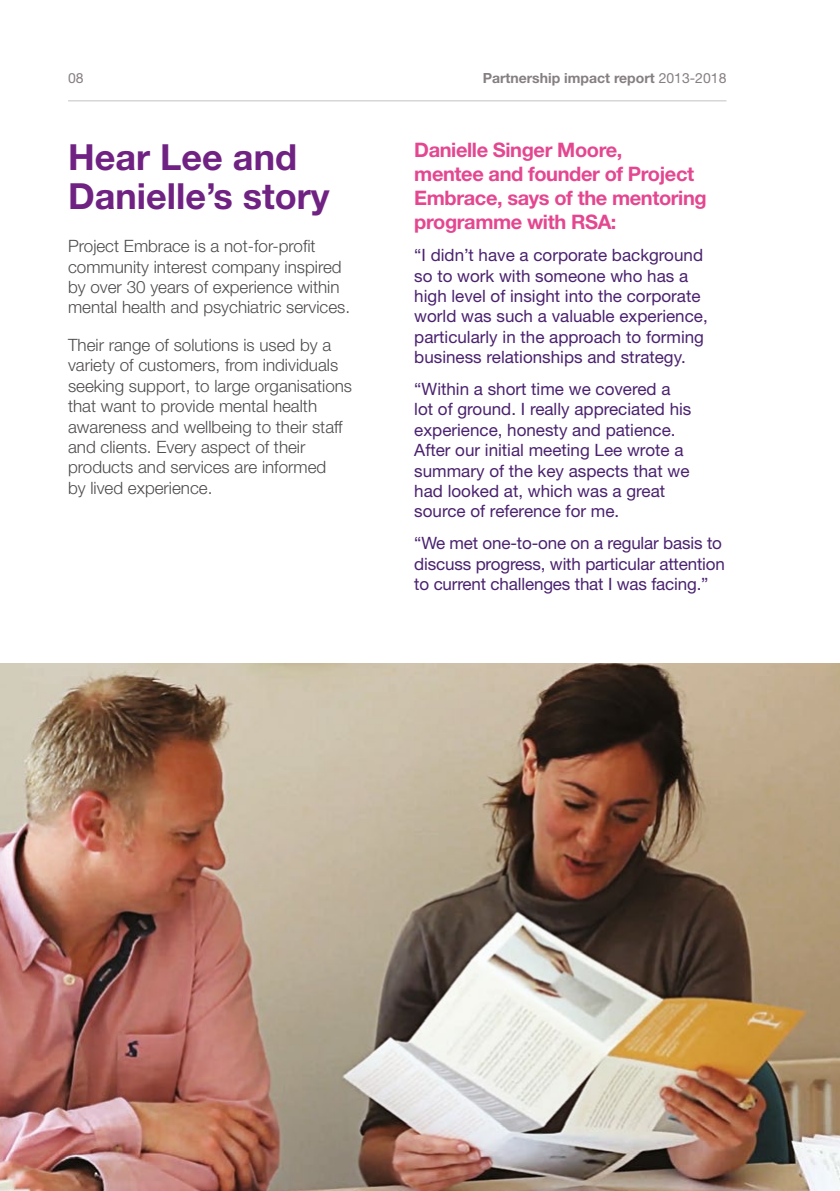
<style>
.page{position:relative;width:840px;height:1191px;background:#fff}
.page>*{position:absolute;margin:0;border:0;box-sizing:border-box;transform-origin:0 0}
.t1{font:700 36px/39.2px "Helvetica Neue";color:#702283}
.t2{font:700 20px/24px "Helvetica Neue";letter-spacing:-.02em;color:#e44790}
.t3{font:17px/20.4px "Helvetica Neue";color:#4a226f}
.t4{font:300 17px/20.4px "Helvetica Neue";color:#4e4b4d}
.t5{font:700 14px "Helvetica Neue";color:#867f82}
.t6{font:14px "Helvetica Neue";color:#867f82}
.s1{font-weight:400}
</style>
<div class="page">
<img style="left:0;top:663px;width:839px;height:528px">
<hr style="left:68px;top:100px;width:658px;height:1px;background:#c5c0c3">
<p class="t6" style="left:68px;top:70px;width:17px">08</p>
<p class="t5" style="left:482px;top:69px;width:245px">Partnership impact report <span class="s1">2013-2018</span></p>
<h1 class="t1" style="left:68px;top:137px;width:263px">Hear Lee and<br>Danielle’s story</h1>
<p class="t4" style="left:68px;top:236px;width:283px">Project Embrace is a not-for-profit community interest company inspired by over 30 years of experience within mental health and psychiatric services.</p>
<p class="t4" style="left:68px;top:334px;width:285px">Their range of solutions is used by a variety of customers, from individuals seeking support, to large organisations that want to provide mental health awareness and wellbeing to their staff and clients. Every aspect of their products and services are informed<br>by lived experience.</p>
<p class="t2" style="left:414px;top:138px;width:294px">Danielle Singer Moore,<br>mentee and founder of Project<br>Embrace, says of the mentoring programme with RSA:</p>
<p class="t3" style="left:414px;top:245px;width:295px">“I didn’t have a corporate background so to work with someone who has a high level of insight into the corporate world was such a valuable experience, particularly in the approach to forming business relationships and strategy.</p>
<p class="t3" style="left:414px;top:378px;width:278px">“Within a short time we covered a lot of ground. I really appreciated his experience, honesty and patience.<br>After our initial meeting Lee wrote a summary of the key aspects that we had looked at, which was a great source of reference for me.</p>
<p class="t3" style="left:414px;top:532px;width:312px">“We met one-to-one on a regular basis to discuss progress, with particular attention to current challenges that I was facing.”</p>
</div>
